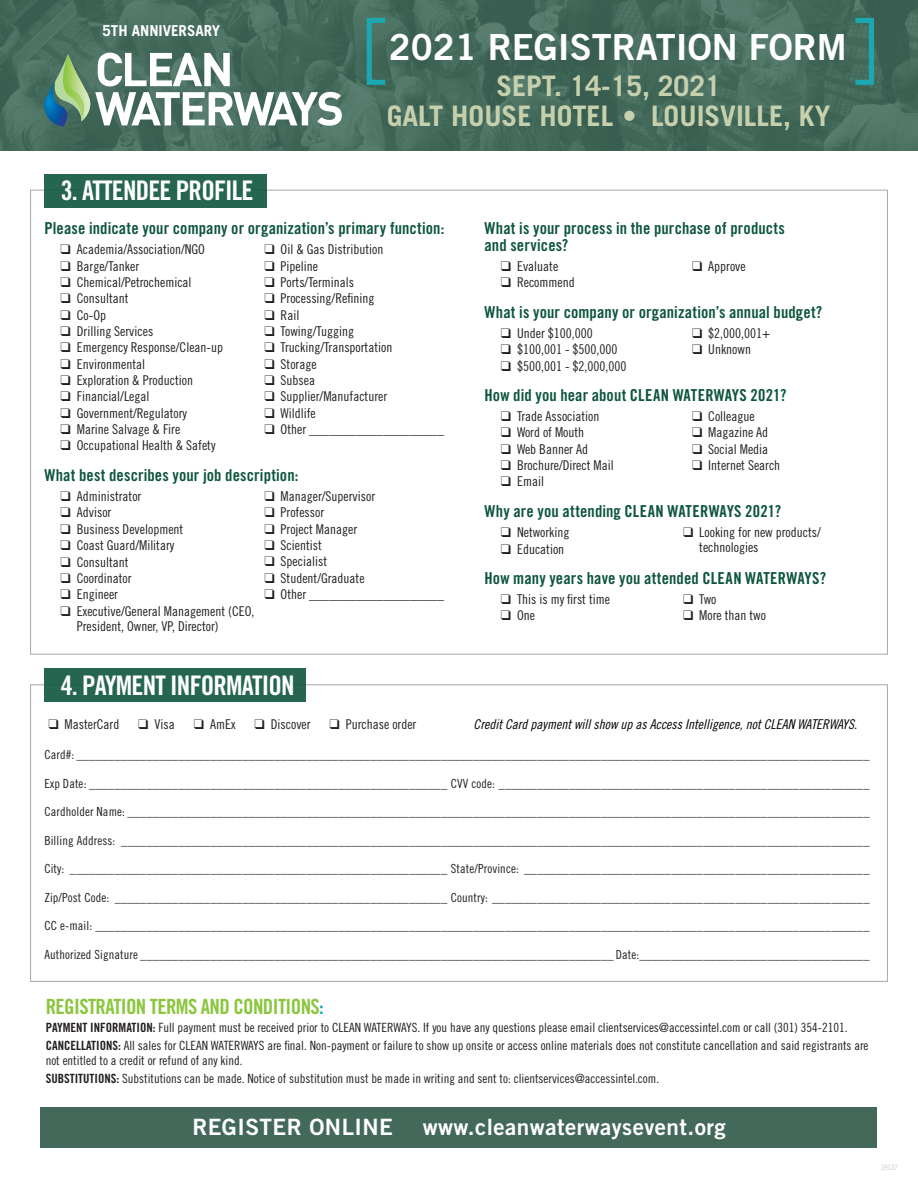
<style>
.page{position:relative;width:918px;height:1188px;background:#fff}
.page>*{position:absolute;margin:0;border:0;box-sizing:border-box;transform-origin:0 0}
.t1{font:36px "Trade Gothic LT Std Bd 2";color:#fff}
.t2{font:700 28.35px/30px "Trade Gothic LT Std";color:#c7d0ad;text-align:center}
.t3{font:27px "Trade Gothic LT Std Bd Cn 20";letter-spacing:-.03em;color:#fff}
.t4{font:22.5px "Trade Gothic LT Std Bd 2";letter-spacing:.02em;color:#fff}
.t5{font:21px "Trade Gothic LT Std Bd Cn 20";letter-spacing:-.03em;color:#8bc63e}
.t6{font:16.5px/16.5px "Trade Gothic LT Std Bd Cn 20";letter-spacing:.01em;color:#0e553e}
.t7{font:700 15px "Trade Gothic LT Std";color:#fff}
.t8{font:13.5px/15px "Trade Gothic LT Std Cn 18";color:#231f20}
.t9{font:13.5px "Trade Gothic LT Std Cn 18 Obl";color:#000}
.t10{font:12.75px/18px "Trade Gothic LT Std Cn 18";color:#231f20}
.t11{font:12.6px "Trade Gothic LT Std Cn 18";letter-spacing:.01em;color:#231f20}
.t12{font:7.5px "Trade Gothic LT Std Cn 18";color:#c7c8ca}
.s1{color:#1ca8b1}
.s2{font-family:"Trade Gothic LT Std Bd Cn 20"}
</style>
<div class="page">
<div style="left:40px;top:1107px;width:838px;height:41px;background:#43695b"></div>
<div style="left:44px;top:668px;width:262px;height:33px;background:#266651"></div>
<div style="left:44px;top:174px;width:223px;height:33px;background:#266651"></div>
<img style="left:0;top:0;width:918px;height:151px">
<svg style="left:44px;top:53px;width:298px;height:74px"></svg>
<img style="left:61px;top:54px;width:4px;height:67px">
<img style="left:65px;top:54px;width:25px;height:67px">
<div style="left:367px;top:18px;width:21px;height:67px;border:5px solid #1ca8b1"></div>
<div style="left:853px;top:18px;width:21px;height:67px;border:5px solid #1ca8b1"></div>
<p class="t7" style="left:102px;top:22px;width:119px">5TH ANNIVERSARY</p>
<h1 class="t1" style="left:389px;top:25px;width:460px">2021 REGISTRATION FORM</h1>
<h2 class="t2" style="left:387px;top:70px;width:445px">SEPT. 14-15, 2021<br>GALT HOUSE HOTEL • LOUISVILLE, KY</h2>
<h3 class="t3" style="left:61px;top:174px;width:194px">3. ATTENDEE PROFILE</h3>
<h3 class="t6" style="left:44px;top:220px;width:402px">Please indicate your company or organization’s primary function:</h3>
<p class="t8" style="left:61px;top:242px;width:146px">❑ Academia/Association/NGO</p>
<p class="t8" style="left:61px;top:258px;width:80px">❑ Barge/Tanker</p>
<p class="t8" style="left:61px;top:275px;width:132px">❑ Chemical/Petrochemical</p>
<p class="t8" style="left:61px;top:291px;width:69px">❑ Consultant</p>
<p class="t8" style="left:61px;top:307px;width:47px">❑ Co-Op</p>
<p class="t8" style="left:61px;top:324px;width:94px">❑ Drilling Services</p>
<p class="t8" style="left:61px;top:340px;width:164px">❑ Emergency Response/Clean-up</p>
<p class="t8" style="left:61px;top:356px;width:86px">❑ Environmental</p>
<p class="t8" style="left:61px;top:373px;width:134px">❑ Exploration &amp; Production</p>
<p class="t8" style="left:61px;top:389px;width:90px">❑ Financial/Legal</p>
<p class="t8" style="left:61px;top:405px;width:128px">❑ Government/Regulatory</p>
<p class="t8" style="left:61px;top:422px;width:121px">❑ Marine Salvage &amp; Fire</p>
<p class="t8" style="left:61px;top:438px;width:156px">❑ Occupational Health &amp; Safety</p>
<p class="t8" style="left:264px;top:242px;width:120px">❑ Oil &amp; Gas Distribution</p>
<p class="t8" style="left:264px;top:258px;width:55px">❑ Pipeline</p>
<p class="t8" style="left:264px;top:275px;width:91px">❑ Ports/Terminals</p>
<p class="t8" style="left:264px;top:291px;width:111px">❑ Processing/Refining</p>
<p class="t8" style="left:264px;top:307px;width:36px">❑ Rail</p>
<p class="t8" style="left:264px;top:324px;width:91px">❑ Towing/Tugging</p>
<p class="t8" style="left:264px;top:340px;width:129px">❑ Trucking/Transportation</p>
<p class="t8" style="left:264px;top:356px;width:54px">❑ Storage</p>
<p class="t8" style="left:264px;top:373px;width:52px">❑ Subsea</p>
<p class="t8" style="left:264px;top:389px;width:124px">❑ Supplier/Manufacturer</p>
<p class="t8" style="left:264px;top:405px;width:53px">❑ Wildlife</p>
<p class="t8" style="left:264px;top:422px;width:181px">❑ Other ____________________</p>
<h3 class="t6" style="left:44px;top:467px;width:256px">What best describes your job description:</h3>
<p class="t8" style="left:61px;top:489px;width:82px">❑ Administrator</p>
<p class="t8" style="left:61px;top:505px;width:52px">❑ Advisor</p>
<p class="t8" style="left:61px;top:521px;width:124px">❑ Business Development</p>
<p class="t8" style="left:61px;top:538px;width:115px">❑ Coast Guard/Military</p>
<p class="t8" style="left:61px;top:554px;width:69px">❑ Consultant</p>
<p class="t8" style="left:61px;top:570px;width:72px">❑ Coordinator</p>
<p class="t8" style="left:61px;top:587px;width:59px">❑ Engineer</p>
<p class="t8" style="left:77px;top:603px;width:179px;text-indent:-16px">❑ Executive/General Management (CEO,<br>President, Owner, VP, Director)</p>
<p class="t8" style="left:264px;top:489px;width:112px">❑ Manager/Supervisor</p>
<p class="t8" style="left:264px;top:505px;width:61px">❑ Professor</p>
<p class="t8" style="left:264px;top:521px;width:94px">❑ Project Manager</p>
<p class="t8" style="left:264px;top:538px;width:59px">❑ Scientist</p>
<p class="t8" style="left:264px;top:554px;width:64px">❑ Specialist</p>
<p class="t8" style="left:264px;top:570px;width:102px">❑ Student/Graduate</p>
<p class="t8" style="left:264px;top:587px;width:181px">❑ Other ____________________</p>
<h3 class="t6" style="left:485px;top:220px;width:302px">What is your process in the purchase of products and services?</h3>
<p class="t8" style="left:501px;top:258px;width:59px">❑ Evaluate</p>
<p class="t8" style="left:501px;top:275px;width:75px">❑ Recommend</p>
<p class="t8" style="left:692px;top:258px;width:55px">❑ Approve</p>
<h3 class="t6" style="left:485px;top:303px;width:339px">What is your company or organization’s annual budget?</h3>
<p class="t8" style="left:501px;top:325px;width:93px">❑ Under $100,000</p>
<p class="t8" style="left:501px;top:342px;width:118px">❑ $100,001 - $500,000</p>
<p class="t8" style="left:501px;top:358px;width:127px">❑ $500,001 - $2,000,000</p>
<p class="t8" style="left:692px;top:325px;width:80px">❑ $2,000,001+</p>
<p class="t8" style="left:692px;top:342px;width:60px">❑ Unknown</p>
<h3 class="t6" style="left:485px;top:387px;width:303px">How did you hear about CLEAN WATERWAYS 2021?</h3>
<p class="t8" style="left:501px;top:408px;width:100px">❑ Trade Association</p>
<p class="t8" style="left:501px;top:425px;width:85px">❑ Word of Mouth</p>
<p class="t8" style="left:501px;top:441px;width:89px">❑ Web Banner Ad</p>
<p class="t8" style="left:501px;top:457px;width:114px">❑ Brochure/Direct Mail</p>
<p class="t8" style="left:501px;top:474px;width:45px">❑ Email</p>
<p class="t8" style="left:692px;top:408px;width:64px">❑ Colleague</p>
<p class="t8" style="left:692px;top:425px;width:78px">❑ Magazine Ad</p>
<p class="t8" style="left:692px;top:441px;width:78px">❑ Social Media</p>
<p class="t8" style="left:692px;top:457px;width:90px">❑ Internet Search</p>
<h3 class="t6" style="left:485px;top:503px;width:298px">Why are you attending CLEAN WATERWAYS 2021?</h3>
<p class="t8" style="left:501px;top:525px;width:70px">❑ Networking</p>
<p class="t8" style="left:501px;top:541px;width:65px">❑ Education</p>
<p class="t8" style="left:699px;top:525px;width:123px;text-indent:-16px">❑ Looking for new products/ technologies</p>
<h3 class="t6" style="left:485px;top:569px;width:343px">How many years have you attended CLEAN WATERWAYS?</h3>
<p class="t8" style="left:501px;top:591px;width:111px">❑ This is my first time</p>
<p class="t8" style="left:501px;top:608px;width:36px">❑ One</p>
<p class="t8" style="left:683px;top:591px;width:35px">❑ Two</p>
<p class="t8" style="left:683px;top:608px;width:84px">❑ More than two</p>
<h3 class="t3" style="left:61px;top:668px;width:235px">4. PAYMENT INFORMATION</h3>
<p class="t8" style="left:48px;top:717px;width:72px">❑ MasterCard</p>
<p class="t8" style="left:138px;top:717px;width:38px">❑ Visa</p>
<p class="t8" style="left:194px;top:717px;width:43px">❑ AmEx</p>
<p class="t8" style="left:255px;top:717px;width:58px">❑ Discover</p>
<p class="t8" style="left:330px;top:717px;width:88px">❑ Purchase order</p>
<p class="t9" style="left:474px;top:717px;width:385px">Credit Card payment will show up as Access Intelligence, not CLEAN WATERWAYS.</p>
<p class="t11" style="left:44px;top:747px;width:827px">Card#: ____________________________________________________________________________________________________________________________</p>
<p class="t11" style="left:44px;top:776px;width:827px">Exp Date: ________________________________________________________ CVV code: __________________________________________________________</p>
<p class="t11" style="left:44px;top:804px;width:827px">Cardholder Name: ____________________________________________________________________________________________________________________</p>
<p class="t11" style="left:44px;top:833px;width:827px">Billing Address: _____________________________________________________________________________________________________________________</p>
<p class="t11" style="left:44px;top:861px;width:827px">City: ___________________________________________________________ State/Province: ______________________________________________________</p>
<p class="t11" style="left:44px;top:890px;width:827px">Zip/Post Code: ____________________________________________________ Country: ___________________________________________________________</p>
<p class="t11" style="left:44px;top:918px;width:827px">CC e-mail: _________________________________________________________________________________________________________________________</p>
<p class="t11" style="left:44px;top:947px;width:827px">Authorized Signature __________________________________________________________________________ Date:____________________________________</p>
<h3 class="t5" style="left:46px;top:994px;width:280px">REGISTRATION TERMS AND CONDITIONS<span class="s1">:</span></h3>
<p class="t10" style="left:46px;top:1018px;width:824px"><span class="s2">PAYMENT INFORMATION:</span> Full payment must be received prior to CLEAN WATERWAYS. If you have any questions please email clientservices@accessintel.com or call (301) 354-2101.<br><span class="s2">CANCELLATIONS:</span> All sales for CLEAN WATERWAYS are final. Non-payment or failure to show up onsite or access online materials does not constitute cancellation and said registrants are</p>
<p class="t10" style="left:46px;top:1052px;width:615px">not entitled to a credit or refund of any kind.<br><span class="s2">SUBSTITUTIONS:</span> Substitutions can be made. Notice of substitution must be made in writing and sent to: clientservices@accessintel.com.</p>
<h3 class="t4" style="left:192px;top:1113px;width:202px">REGISTER ONLINE</h3>
<h3 class="t4" style="left:423px;top:1113px;width:304px">www.cleanwaterwaysevent.org</h3>
<p class="t12" style="left:881px;top:1163px;width:18px">39127</p>
</div>
